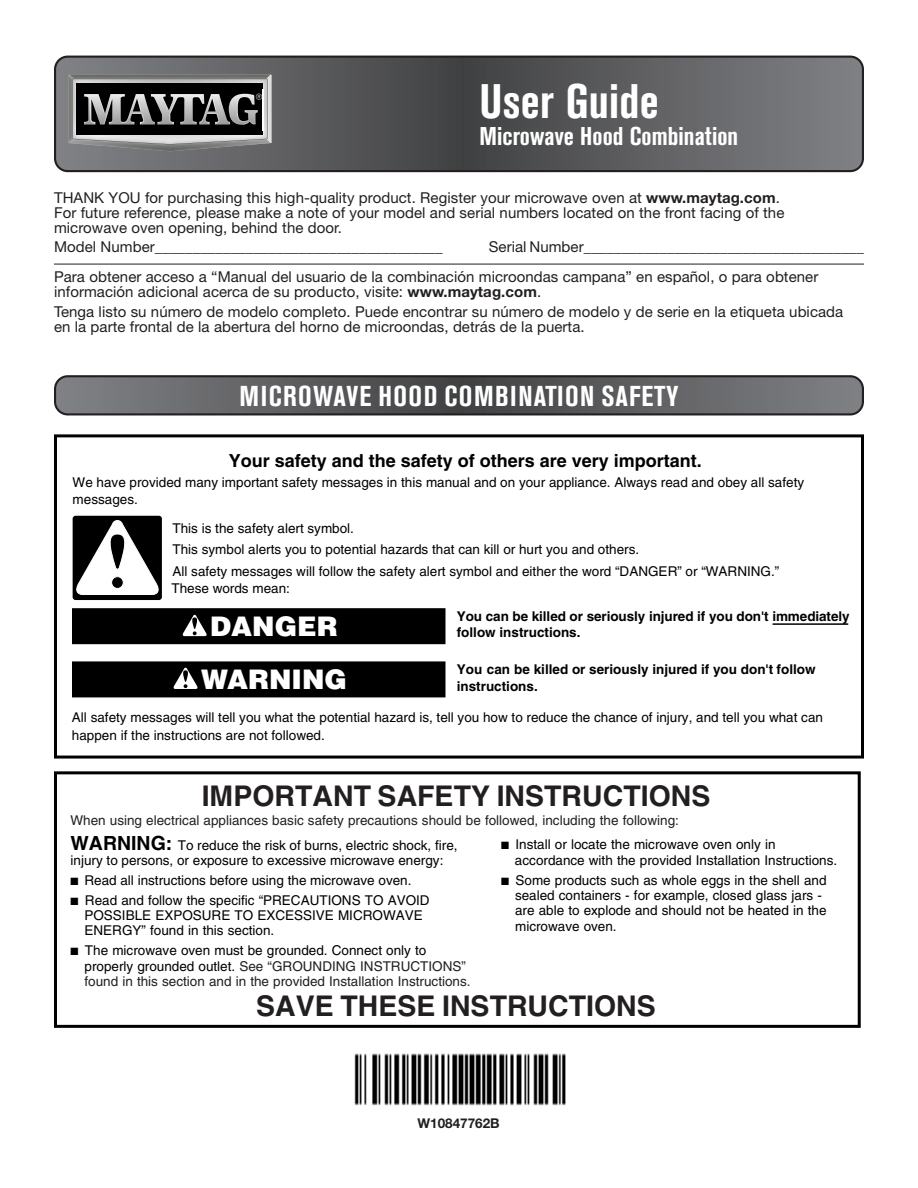
<style>
.page{position:relative;width:918px;height:1188px;background:#fff}
.page>*{position:absolute;margin:0;border:0;box-sizing:border-box;transform-origin:0 0}
.Cover_Heading_1{font:700 condensed 48px "Akzidenz Grotesk Pro";letter-spacing:.005em;color:#fff}
.t1{font:700 28.5px "Helvetica";color:#231f20}
.Heading_1_Cook{font:700 condensed 28.5px "Akzidenz Grotesk Pro";letter-spacing:.05em;color:#fff}
.t2{font:900 27px/52.8px "Helvetica";color:#fff;text-align:center}
.Cover_Heading_1-2{font:700 condensed 25.5px "Akzidenz Grotesk Pro";letter-spacing:.005em;color:#fff}
.t3{font:700 18px "Helvetica";color:#000}
.Heading_3_No_Bold{font:15px/15px "Helvetica Neue LT Std";letter-spacing:.005em;color:#231f20}
.Heading_3_No_Bold_Ru{font:15px/15px "Helvetica Neue LT Std";letter-spacing:.005em;color:#231f20}
.t4{font:13.5px/15.5px "Helvetica";color:#000}
.t5{font:13.5px/15.5px "Helvetica";color:#231f20}
.t6{font:700 13.5px "Helvetica";color:#000}
.Part_Number{font:700 13.5px "Helvetica Neue";color:#231f20}
.s1{font-weight:700}
.s2{font-weight:700;font-size:19.5px}
.s3{color:#000}
</style>
<div class="page">
<svg style="left:55px;top:57px;width:808px;height:114px;background:#5e5f61"></svg>
<div style="left:54px;top:56px;width:810px;height:116px;border:2px solid #231f20;border-radius:13px"></div>
<svg style="left:68px;top:75px;width:203px;height:77px;background:#605f60"></svg>
<hr style="left:54px;top:264px;width:810px;height:1px;background:#231f20">
<svg style="left:55px;top:378px;width:808px;height:36px;background:#616264"></svg>
<div style="left:54px;top:375px;width:810px;height:40px;border:2px solid #231f20;border-radius:13px"></div>
<div style="left:72px;top:608px;width:374px;height:36px;background:#000"></div>
<div style="left:54px;top:434px;width:810px;height:325px;border:3px solid #000"></div>
<div style="left:72px;top:661px;width:374px;height:36px;background:#000"></div>
<div style="left:73px;top:516px;width:89px;height:84px;border:3px solid #000;border-radius:2px"></div>
<svg style="left:74px;top:520px;width:87px;height:75px"></svg>
<hr style="left:773px;top:623px;width:75px;height:2px;background:#000">
<svg style="left:182px;top:614px;width:25px;height:23px"></svg>
<svg style="left:173px;top:667px;width:25px;height:22px"></svg>
<div style="left:54px;top:771px;width:807px;height:257px;border:3px solid #000"></div>
<img style="left:354px;top:1053px;width:212px;height:52px">
<p class="Cover_Heading_1" style="left:480px;top:70px;width:181px">User Guide</p>
<p class="Cover_Heading_1-2" style="left:480px;top:120px;width:260px">Microwave Hood Combination</p>
<p class="Heading_3_No_Bold" style="left:54px;top:190px;width:732px">THANK YOU for purchasing this high-quality product. Register your microwave oven at <span class="s1">www.maytag.com</span>.<br>For future reference, please make a note of your model and serial numbers located on the front facing of the microwave oven opening, behind the door.</p>
<p class="Heading_3_No_Bold" style="left:54px;top:239px;width:390px">Model Number______________________________________</p>
<p class="Heading_3_No_Bold" style="left:489px;top:239px;width:377px">Serial Number_____________________________________</p>
<p class="Heading_3_No_Bold_Ru" style="left:54px;top:269px;width:766px">Para obtener acceso a “Manual del usuario de la combinación microondas campana” en español, o para obtener información adicional acerca de su producto, visite: <span class="s1">www.maytag.com</span>.</p>
<p class="Heading_3_No_Bold" style="left:54px;top:304px;width:791px">Tenga listo su número de modelo completo. Puede encontrar su número de modelo y de serie en la etiqueta ubicada en la parte frontal de la abertura del horno de microondas, detrás de la puerta.</p>
<h1 class="Heading_1_Cook" style="left:240px;top:378px;width:441px">MICROWAVE HOOD COMBINATION SAFETY</h1>
<p class="t3" style="left:229px;top:449px;width:475px">Your safety and the safety of others are very important.</p>
<p class="t4" style="left:73px;top:474px;width:733px;line-height:17.2px">We have provided many important safety messages in this manual and on your appliance. Always read and obey all safety messages.</p>
<p class="t4" style="left:173px;top:517px;width:608px;line-height:21.8px">This is the safety alert symbol.<br>This symbol alerts you to potential hazards that can kill or hurt you and others.<br>All safety messages will follow the safety alert symbol and either the word “DANGER” or “WARNING.”</p>
<p class="t4" style="left:171px;top:581px;width:120px">These words mean:</p>
<p class="t6" style="left:457px;top:624px;width:125px">follow instructions.</p>
<p class="t6" style="left:457px;top:608px;width:394px">You can be killed or seriously injured if you don't immediately</p>
<p class="t2" style="left:201px;top:600px;width:147px">DANGER<br>WARNING</p>
<p class="t6" style="left:457px;top:661px;width:360px">You can be killed or seriously injured if you don't follow</p>
<p class="t4" style="left:72px;top:709px;width:753px;line-height:17.2px">All safety messages will tell you what the potential hazard is, tell you how to reduce the chance of injury, and tell you what can happen if the instructions are not followed.</p>
<p class="t6" style="left:457px;top:678px;width:83px">instructions.</p>
<p class="t1" style="left:202px;top:779px;width:510px">IMPORTANT SAFETY INSTRUCTIONS</p>
<p class="t5" style="left:70px;top:813px;width:610px">When using electrical appliances basic safety precautions should be followed, including the following:</p>
<p class="t4" style="left:71px;top:837px;width:389px"><span class="s2">WARNING:</span> To reduce the risk of burns, electric shock, fire, injury to persons, or exposure to excessive microwave energy:</p>
<p class="t4" style="left:71px;top:872px;width:342px">■ Read all instructions before using the microwave oven.</p>
<p class="t4" style="left:84px;top:892px;width:347px;text-indent:-14px">■ Read and follow the specific “PRECAUTIONS TO AVOID<br>POSSIBLE EXPOSURE TO EXCESSIVE MICROWAVE<br>ENERGY” found in this section.</p>
<p class="t5" style="left:84px;top:943px;width:388px;text-indent:-14px"><span class="s3">■ The microwave oven must be grounded. Connect only to properly grounded outlet.</span> See “GROUNDING INSTRUCTIONS” found in this section and in the provided Installation Instructions.</p>
<p class="t4" style="left:515px;top:837px;width:324px;text-indent:-14px">■ Install or locate the microwave oven only in accordance with the provided Installation Instructions.</p>
<p class="t4" style="left:515px;top:872px;width:313px;text-indent:-14px">■ Some products such as whole eggs in the shell and sealed containers - for example, closed glass jars - are able to explode and should not be heated in the microwave oven.</p>
<p class="t1" style="left:256px;top:988px;width:401px">SAVE THESE INSTRUCTIONS</p>
<p class="Part_Number" style="left:417px;top:1114px;width:84px">W10847762B</p>
</div>
